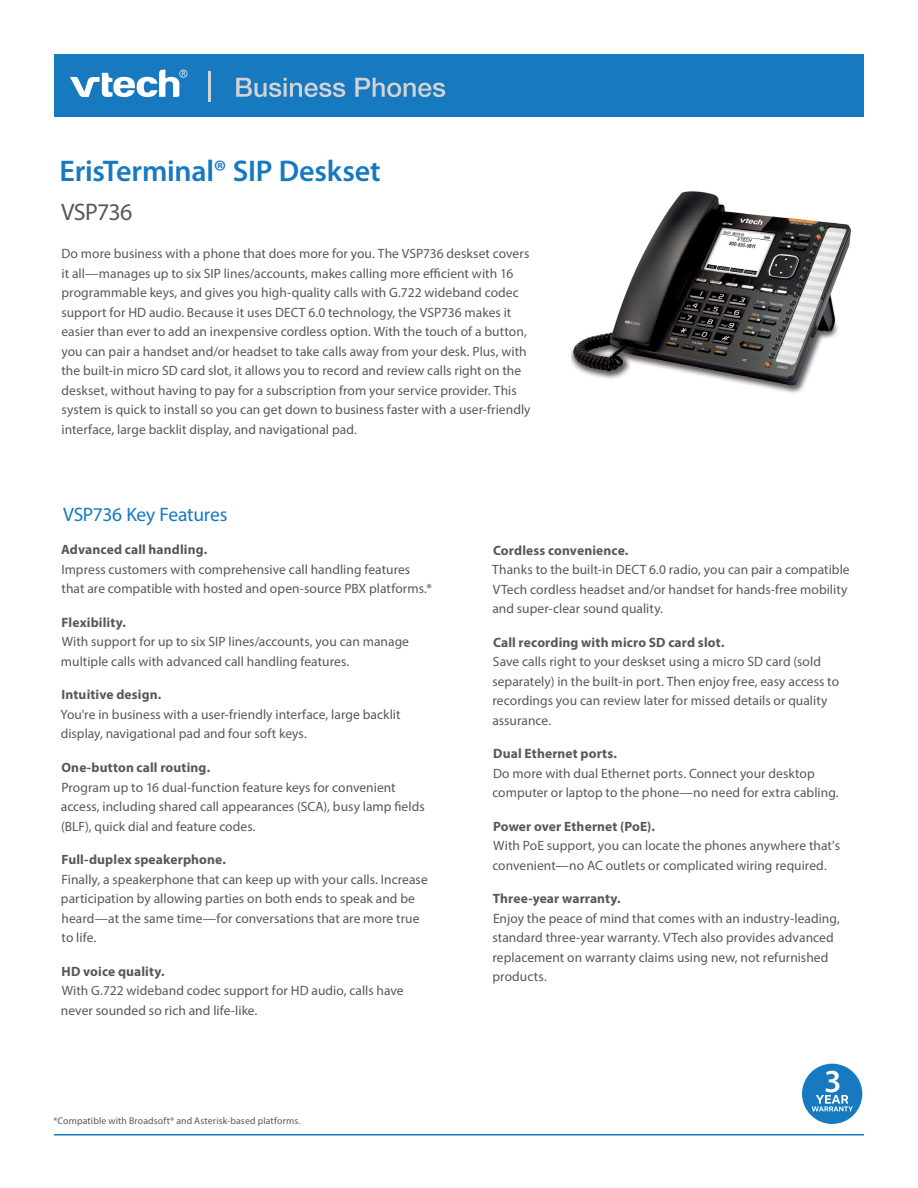
<style>
.page{position:relative;width:918px;height:1188px;background:#fff}
.page>*{position:absolute;margin:0;border:0;box-sizing:border-box;transform-origin:0 0}
.product_name{font:600 30px "Myriad Pro";letter-spacing:-.01em;color:#1779bf}
.t1{font:24px "Myriad Pro";letter-spacing:-.025em;color:#57585a}
.t2{font:19.5px "Myriad Pro";letter-spacing:-.015em;color:#1779bf}
.t3{font:13.5px/19.5px "Myriad Pro";letter-spacing:.005em;color:#57585a}
.t4{font:9.75px "Myriad Pro";letter-spacing:.015em;color:#57585a}
.s1{font-weight:700}
</style>
<div class="page">
<img style="left:571px;top:191px;width:280px;height:202px">
<hr style="left:54px;top:1134px;width:810px;height:2px;background:#1779bf">
<div style="left:54px;top:54px;width:810px;height:63px;background:#1779bf"></div>
<svg style="left:70px;top:70px;width:117px;height:27px"></svg>
<hr style="left:208px;top:71px;width:3px;height:31px;background:#d1d2d4">
<svg style="left:236px;top:78px;width:109px;height:19px"></svg>
<svg style="left:355px;top:78px;width:90px;height:19px"></svg>
<div style="left:802px;top:1064px;width:60px;height:60px;background:#1779bf;border-radius:50%"></div>
<svg style="left:812px;top:1071px;width:41px;height:40px"></svg>
<p class="product_name" style="left:60px;top:152px;width:323px">ErisTerminal® SIP Deskset</p>
<p class="t1" style="left:61px;top:197px;width:73px">VSP736</p>
<p class="t3" style="left:62px;top:244px;width:471px">Do more business with a phone that does more for you. The VSP736 deskset covers it all—manages up to six SIP lines/accounts, makes calling more efficient with 16 programmable keys, and gives you high-quality calls with G.722 wideband codec support for HD audio. Because it uses DECT 6.0 technology, the VSP736 makes it easier than ever to add an inexpensive cordless option. With the touch of a button, you can pair a handset and/or headset to take calls away from your desk. Plus, with the built-in micro SD card slot, it allows you to record and review calls right on the deskset, without having to pay for a subscription from your service provider. This system is quick to install so you can get down to business faster with a user-friendly interface, large backlit display, and navigational pad.</p>
<p class="t2" style="left:63px;top:502px;width:166px">VSP736 Key Features</p>
<p class="t3" style="left:61px;top:540px;width:373px"><span class="s1">Advanced call handling.<br></span>Impress customers with comprehensive call handling features that are compatible with hosted and open-source PBX platforms.*</p>
<p class="t3" style="left:61px;top:612px;width:350px"><span class="s1">Flexibility.<br></span>With support for up to six SIP lines/accounts, you can manage multiple calls with advanced call handling features.</p>
<p class="t3" style="left:60px;top:685px;width:342px"><span class="s1">Intuitive design.<br></span>You're in business with a user-friendly interface, large backlit display, navigational pad and four soft keys.</p>
<p class="t3" style="left:61px;top:758px;width:365px"><span class="s1">One-button call routing.<br></span>Program up to 16 dual-function feature keys for convenient access, including shared call appearances (SCA), busy lamp fields (BLF), quick dial and feature codes.</p>
<p class="t3" style="left:61px;top:850px;width:368px"><span class="s1">Full-duplex speakerphone.<br></span>Finally, a speakerphone that can keep up with your calls. Increase participation by allowing parties on both ends to speak and be heard—at the same time—for conversations that are more true to life.</p>
<p class="t3" style="left:61px;top:961px;width:344px"><span class="s1">HD voice quality.<br></span>With G.722 wideband codec support for HD audio, calls have never sounded so rich and life-like.</p>
<p class="t4" style="left:53px;top:1115px;width:249px">*Compatible with Broadsoft® and Asterisk-based platforms.</p>
<p class="t3" style="left:492px;top:540px;width:359px"><span class="s1">Cordless convenience.<br></span>Thanks to the built-in DECT 6.0 radio, you can pair a compatible VTech cordless headset and/or handset for hands-free mobility and super-clear sound quality.</p>
<p class="t3" style="left:492px;top:632px;width:348px"><span class="s1">Call recording with micro SD card slot.<br></span>Save calls right to your deskset using a micro SD card (sold separately) in the built-in port. Then enjoy free, easy access to recordings you can review later for missed details or quality assurance.</p>
<p class="t3" style="left:492px;top:744px;width:348px"><span class="s1">Dual Ethernet ports.<br></span>Do more with dual Ethernet ports. Connect your desktop computer or laptop to the phone—no need for extra cabling.</p>
<p class="t3" style="left:492px;top:816px;width:349px"><span class="s1">Power over Ethernet (PoE).<br></span>With PoE support, you can locate the phones anywhere that's convenient—no AC outlets or complicated wiring required.</p>
<p class="t3" style="left:492px;top:889px;width:349px"><span class="s1">Three-year warranty.<br></span>Enjoy the peace of mind that comes with an industry-leading, standard three-year warranty. VTech also provides advanced replacement on warranty claims using new, not refurnished products.</p>
</div>
